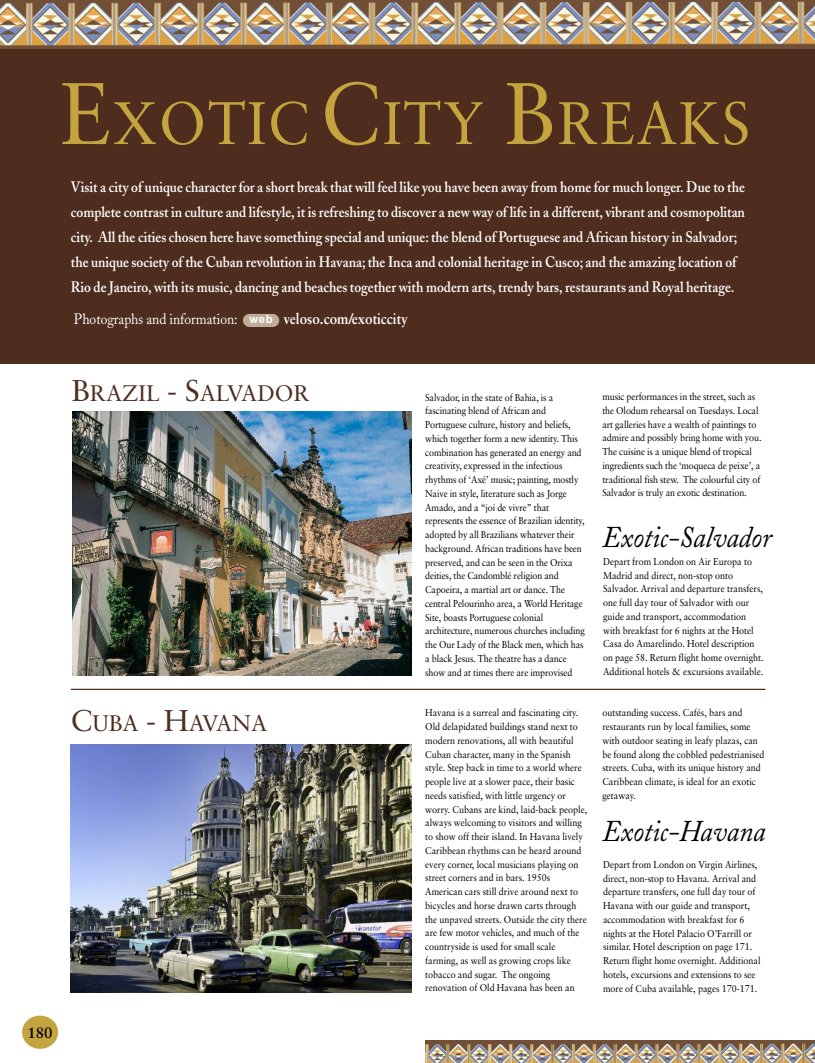
<style>
.page{position:relative;width:815px;height:1063px;background:#fff}
.page>*{position:absolute;margin:0;border:0;box-sizing:border-box;transform-origin:0 0}
.t1{font:60px "Sabon";letter-spacing:.03em;color:#c4a43e;scale:.95 1}
.t2{font:italic 30px "Adobe Caslon";color:#000;scale:.9 1}
.t3{font:22.5px "Sabon";color:#4e2d1e}
.t4{font:600 15px/25px "Adobe Caslon";color:#fff;scale:.9 1}
.t5{font:15px "Adobe Caslon";color:#fff;scale:.9 1}
.t6{font:700 15px "Sabon";color:#000}
.t7{font:10px/13.8px "Sabon";color:#000;scale:.9 1}
.s1{font-size:87.5px}
.s2{font-family:"Arial";font-weight:700;font-size:11.25px}
.s3{font-family:"Sabon Bold Os F"}
.s4{font-size:30px}
</style>
<div class="page">
<div style="left:0;top:0;width:815px;height:364px;background:#4e2d1e"></div>
<img style="left:425px;top:1040px;width:390px;height:23px">
<div style="left:243px;top:314px;width:36px;height:13px;background:#bead97;border-radius:7px"></div>
<hr style="left:71px;top:689px;width:694px;height:1px;background:#4e2d1e">
<img style="left:0;top:0;width:814px;height:48px">
<img style="left:72px;top:412px;width:339px;height:263px">
<div style="left:22px;top:1016px;width:36px;height:33px;background:#c4a43e;border-radius:50%"></div>
<hr style="left:814px;top:0;width:1px;height:364px;background:#fff">
<img style="left:71px;top:745px;width:340px;height:247px">
<h1 class="t1" style="left:60px;top:98px;width:728px"><span class="s1">E</span>XOTIC <span class="s1">C</span>ITY <span class="s1">B</span>REAKS</h1>
<p class="t4" style="left:71px;top:177px;width:751px">Visit a city of unique character for a short break that will feel like you have been away from home for much longer. Due to the complete contrast in culture and lifestyle, it is refreshing to discover a new way of life in a different, vibrant and cosmopolitan city. All the cities chosen here have something special and unique: the blend of Portuguese and African history in Salvador; the unique society of the Cuban revolution in Havana; the Inca and colonial heritage in Cusco; and the amazing location of Rio de Janeiro, with its music, dancing and beaches together with modern arts, trendy bars, restaurants and Royal heritage.</p>
<h3 class="t5" style="left:74px;top:313px;width:373px">Photographs and information: <span class="s2">web</span> <span class="s3">veloso.com/exoticcity</span></h3>
<h3 class="t3" style="left:72px;top:384px;width:240px"><span class="s4">B</span>RAZIL <span class="s4">- S</span>ALVADOR</h3>
<h3 class="t3" style="left:71px;top:714px;width:198px"><span class="s4">C</span>UBA <span class="s4">- H</span>AVANA</h3>
<h3 class="t6" style="left:27px;top:1027px;width:27px">180</h3>
<p class="t7" style="left:425px;top:391px;width:179px">Salvador, in the state of Bahia, is a fascinating blend of African and Portuguese culture, history and beliefs, which together form a new identity. This combination has generated an energy and creativity, expressed in the infectious rhythms of ‘Axé’ music; painting, mostly Naive in style, literature such as Jorge Amado, and a “joi de vivre” that represents the essence of Brazilian identity, adopted by all Brazilians whatever their background. African traditions have been preserved, and can be seen in the Orixa deities, the Candomblé religion and Capoeira, a martial art or dance. The central Pelourinho area, a World Heritage Site, boasts Portuguese colonial architecture, numerous churches including the Our Lady of the Black men, which has a black Jesus. The theatre has a dance show and at times there are improvised</p>
<p class="t7" style="left:425px;top:707px;width:181px">Havana is a surreal and fascinating city.<br>Old delapidated buildings stand next to modern renovations, all with beautiful Cuban character, many in the Spanish style. Step back in time to a world where people live at a slower pace, their basic needs satisfied, with little urgency or worry. Cubans are kind, laid-back people, always welcoming to visitors and willing to show off their island. In Havana lively Caribbean rhythms can be heard around every corner, local musicians playing on street corners and in bars. 1950s American cars still drive around next to bicycles and horse drawn carts through the unpaved streets. Outside the city there are few motor vehicles, and much of the countryside is used for small scale farming, as well as growing crops like tobacco and sugar. The ongoing renovation of Old Havana has been an</p>
<p class="t7" style="left:602px;top:391px;width:178px">music performances in the street, such as the Olodum rehearsal on Tuesdays. Local art galleries have a wealth of paintings to admire and possibly bring home with you.<br>The cuisine is a unique blend of tropical ingredients such the ‘moqueca de peixe’, a traditional fish stew. The colourful city of Salvador is truly an exotic destination.</p>
<h2 class="t2" style="left:602px;top:527px;width:190px">Exotic-Salvador</h2>
<p class="t7" style="left:603px;top:555px;width:180px">Depart from London on Air Europa to Madrid and direct, non-stop onto Salvador. Arrival and departure transfers, one full day tour of Salvador with our guide and transport, accommodation with breakfast for 6 nights at the Hotel Casa do Amarelindo. Hotel description on page 58. Return flight home overnight.<br>Additional hotels &amp; excursions available.</p>
<p class="t7" style="left:602px;top:707px;width:182px">outstanding success. Cafés, bars and restaurants run by local families, some with outdoor seating in leafy plazas, can be found along the cobbled pedestrianised streets. Cuba, with its unique history and Caribbean climate, is ideal for an exotic getaway.</p>
<h2 class="t2" style="left:602px;top:820px;width:182px">Exotic-Havana</h2>
<p class="t7" style="left:603px;top:858px;width:176px">Depart from London on Virgin Airlines, direct, non-stop to Havana. Arrival and departure transfers, one full day tour of Havana with our guide and transport, accommodation with breakfast for 6 nights at the Hotel Palacio O’Farrill or similar. Hotel description on page 171.<br>Return flight home overnight. Additional hotels, excursions and extensions to see more of Cuba available, pages 170-171.</p>
</div>
